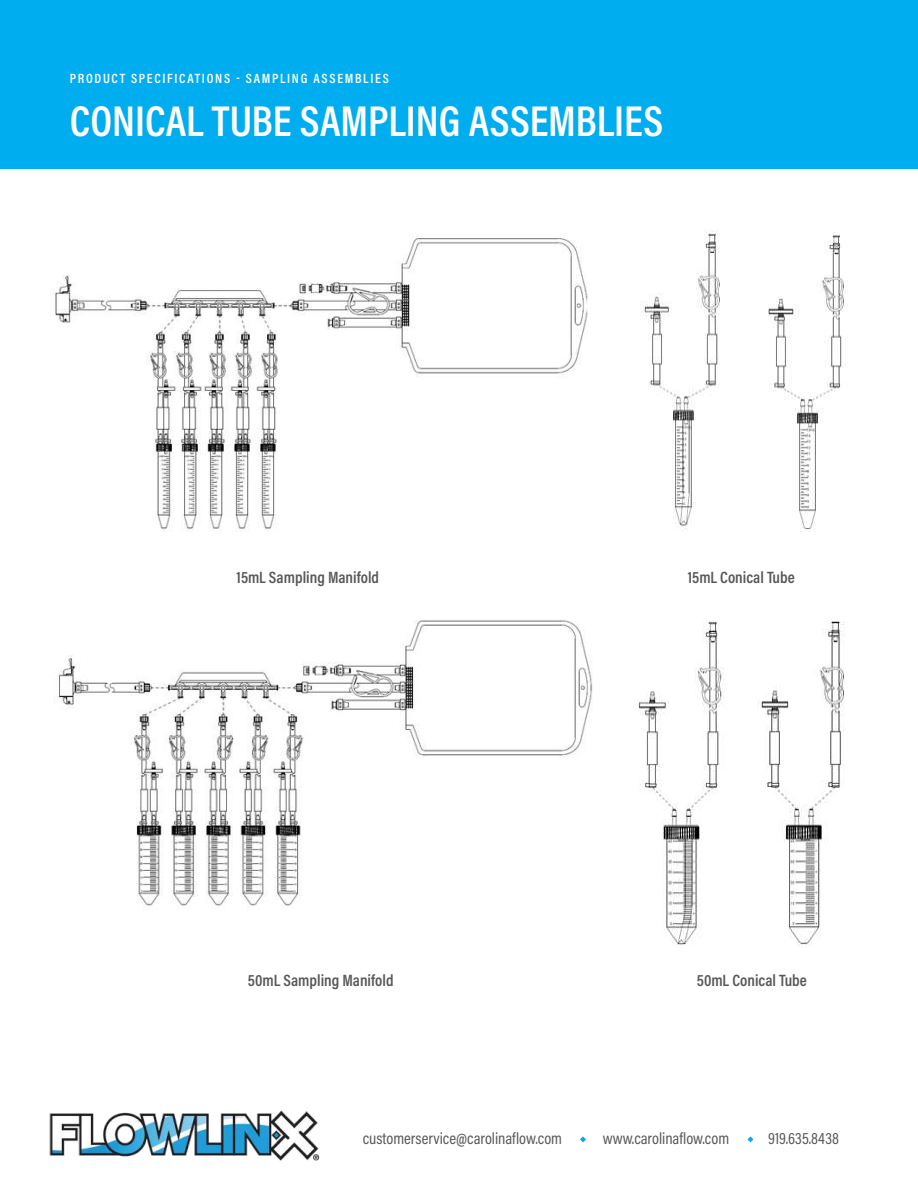
<style>
.page{position:relative;width:918px;height:1188px;background:#fff}
.page>*{position:absolute;margin:0;border:0;box-sizing:border-box;transform-origin:0 0}
.t1{font:600 43.5px "Acumin Pro Cond";color:#fff}
.t2{font:600 16.5px "Acumin Pro Cond";color:#57585a}
.t3{font:16.5px "Acumin Pro Cond";color:#57585a}
.t4{font:600 13.5px "Acumin Pro Cond";letter-spacing:.125em;color:#fff}
</style>
<div class="page">
<div style="left:0;top:0;width:918px;height:168px;background:#00adef"></div>
<img style="left:49px;top:1110px;width:271px;height:51px">
<svg style="left:580px;top:1136px;width:6px;height:6px"></svg>
<svg style="left:747px;top:1136px;width:6px;height:6px"></svg>
<img style="left:54px;top:620px;width:538px;height:286px">
<img style="left:55px;top:234px;width:533px;height:298px">
<img style="left:640px;top:230px;width:80px;height:300px">
<img style="left:768px;top:233px;width:80px;height:299px">
<img style="left:638px;top:620px;width:86px;height:326px">
<img style="left:758px;top:621px;width:87px;height:325px">
<p class="t4" style="left:70px;top:73px;width:321px">PRODUCT SPECIFICATIONS - SAMPLING ASSEMBLIES</p>
<h1 class="t1" style="left:70px;top:103px;width:595px">CONICAL TUBE SAMPLING ASSEMBLIES</h1>
<p class="t2" style="left:237px;top:571px;width:144px">15mL Sampling Manifold</p>
<p class="t2" style="left:688px;top:571px;width:108px">15mL Conical Tube</p>
<p class="t2" style="left:248px;top:974px;width:147px">50mL Sampling Manifold</p>
<p class="t2" style="left:697px;top:974px;width:111px">50mL Conical Tube</p>
<p class="t3" style="left:363px;top:1132px;width:201px">customerservice@carolinaflow.com</p>
<p class="t3" style="left:768px;top:1132px;width:72px">919.635.8438</p>
<p class="t3" style="left:603px;top:1132px;width:128px">www.carolinaflow.com</p>
</div>
